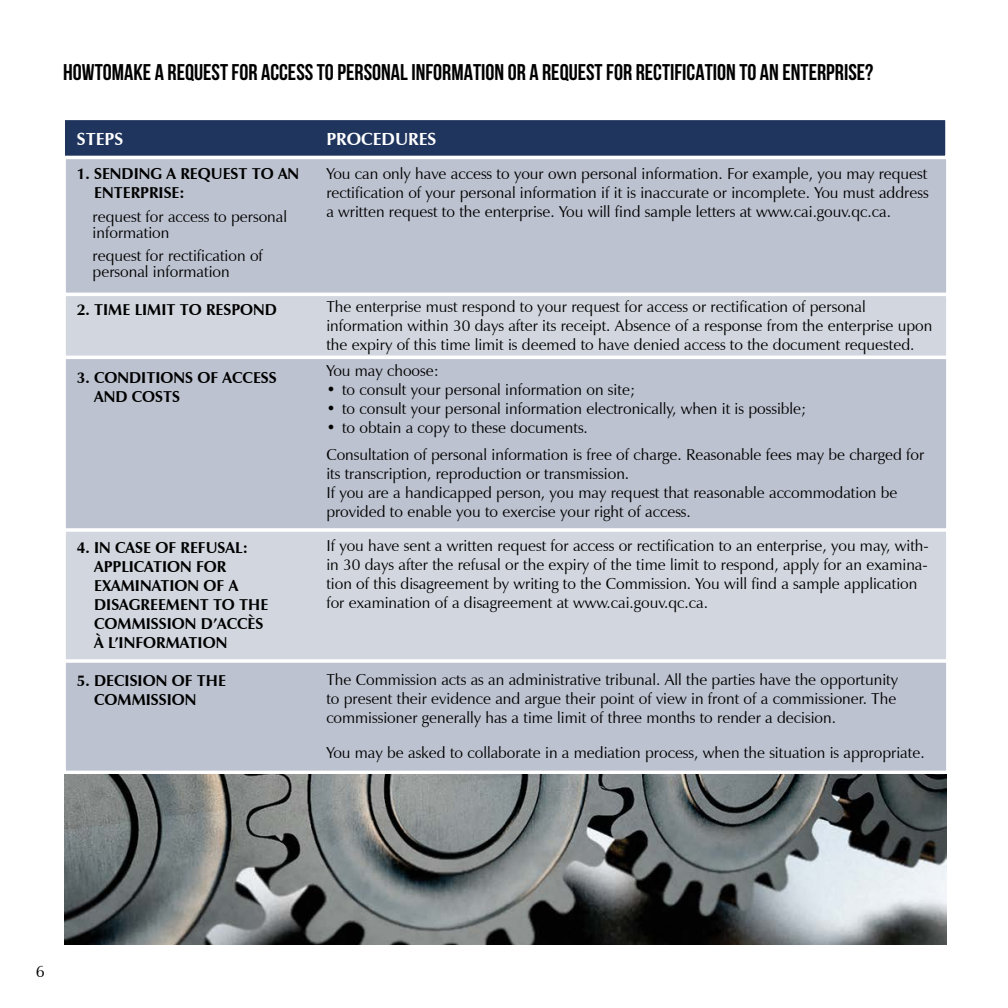
<style>
.page{position:relative;width:1008px;height:1008px;background:#fff}
.page>*{position:absolute;margin:0;border:0;box-sizing:border-box;transform-origin:0 0}
.t1{font:700 22.75px "Bebas Neue";color:#000}
.t2{font:700 17.5px "Zapf Humanist 601 BT";color:#fff}
.t3{font:16.62px "Zapf Humanist 601 BT";color:#000}
.t4{font:15.75px/18.9px "Zapf Humanist 601 BT";color:#000}
.t5{font:700 15.75px/18.9px "Zapf Humanist 601 BT";color:#000}
</style>
<div class="page">
<div style="left:64px;top:661px;width:884px;height:111px;background:#bcc2cf;border:2px solid #fff"></div>
<div style="left:64px;top:530px;width:884px;height:131px;background:#d2d7df;border:2px solid #fff"></div>
<div style="left:64px;top:357px;width:884px;height:173px;background:#bcc2cf;border:2px solid #fff"></div>
<div style="left:64px;top:294px;width:884px;height:63px;background:#d2d7df;border:2px solid #fff"></div>
<div style="left:64px;top:157px;width:884px;height:137px;background:#bcc2cf;border:2px solid #fff"></div>
<div style="left:63px;top:118px;width:884px;height:39px;background:#1f355e;border:2px solid #fff"></div>
<img style="left:65px;top:775px;width:882px;height:170px">
<h1 class="t1" style="left:63px;top:60px;width:812px">HOWTOMAKE A REQUEST FOR ACCESS TO PERSONAL INFORMATION OR A REQUEST FOR RECTIFICATION TO AN ENTERPRISE?</h1>
<p class="t2" style="left:77px;top:128px;width:48px">STEPS</p>
<p class="t5" style="left:94px;top:165px;width:207px;text-indent:-17px">1. SENDING A REQUEST TO AN<br>ENTERPRISE:</p>
<p class="t4" style="left:93px;top:209px;width:196px;line-height:15.8px">request for access to personal information</p>
<p class="t4" style="left:93px;top:248px;width:172px;line-height:15.8px">request for rectification of personal information</p>
<p class="t5" style="left:77px;top:300px;width:202px">2. TIME LIMIT TO RESPOND</p>
<p class="t5" style="left:94px;top:368px;width:184px;text-indent:-17px">3. CONDITIONS OF ACCESS<br>AND COSTS</p>
<p class="t5" style="left:94px;top:539px;width:176px;text-indent:-17px">4. IN CASE OF REFUSAL:<br>APPLICATION FOR<br>EXAMINATION OF A<br>DISAGREEMENT TO THE<br>COMMISSION D’ACCÈS<br>À L’INFORMATION</p>
<p class="t5" style="left:94px;top:671px;width:133px;text-indent:-17px">5. DECISION OF THE<br>COMMISSION</p>
<p class="t2" style="left:326px;top:128px;width:112px">PROCEDURES</p>
<p class="t4" style="left:326px;top:165px;width:604px;text-align:justify">You can only have access to your own personal information. For example, you may request rectification of your personal information if it is inaccurate or incomplete. You must address a written request to the enterprise. You will find sample letters at www.cai.gouv.qc.ca.</p>
<p class="t4" style="left:326px;top:297px;width:608px">The enterprise must respond to your request for access or rectification of personal information within 30 days after its receipt. Absence of a response from the enterprise upon the expiry of this time limit is deemed to have denied access to the document requested.</p>
<p class="t4" style="left:326px;top:361px;width:114px">You may choose:</p>
<p class="t4" style="left:326px;top:380px;width:310px">• to consult your personal information on site;</p>
<p class="t4" style="left:326px;top:399px;width:482px">• to consult your personal information electronically, when it is possible;</p>
<p class="t4" style="left:326px;top:414px;width:600px;line-height:26.8px">• to obtain a copy to these documents.<br>Consultation of personal information is free of charge. Reasonable fees may be charged for</p>
<p class="t4" style="left:326px;top:464px;width:573px">its transcription, reproduction or transmission.<br>If you are a handicapped person, you may request that reasonable accommodation be provided to enable you to exercise your right of access.</p>
<p class="t4" style="left:326px;top:536px;width:604px">If you have sent a written request for access or rectification to an enterprise, you may, with&shy;in 30 days after the refusal or the expiry of the time limit to respond, apply for an examina&shy;tion of this disagreement by writing to the Commission. You will find a sample application for examination of a disagreement at www.cai.gouv.qc.ca.</p>
<p class="t4" style="left:326px;top:670px;width:573px;text-align:justify">The Commission acts as an administrative tribunal. All the parties have the opportunity to present their evidence and argue their point of view in front of a commissioner. The commissioner generally has a time limit of three months to render a decision.</p>
<p class="t4" style="left:326px;top:743px;width:600px">You may be asked to collaborate in a mediation process, when the situation is appropriate.</p>
<p class="t3" style="left:36px;top:961px;width:11px">6</p>
</div>
